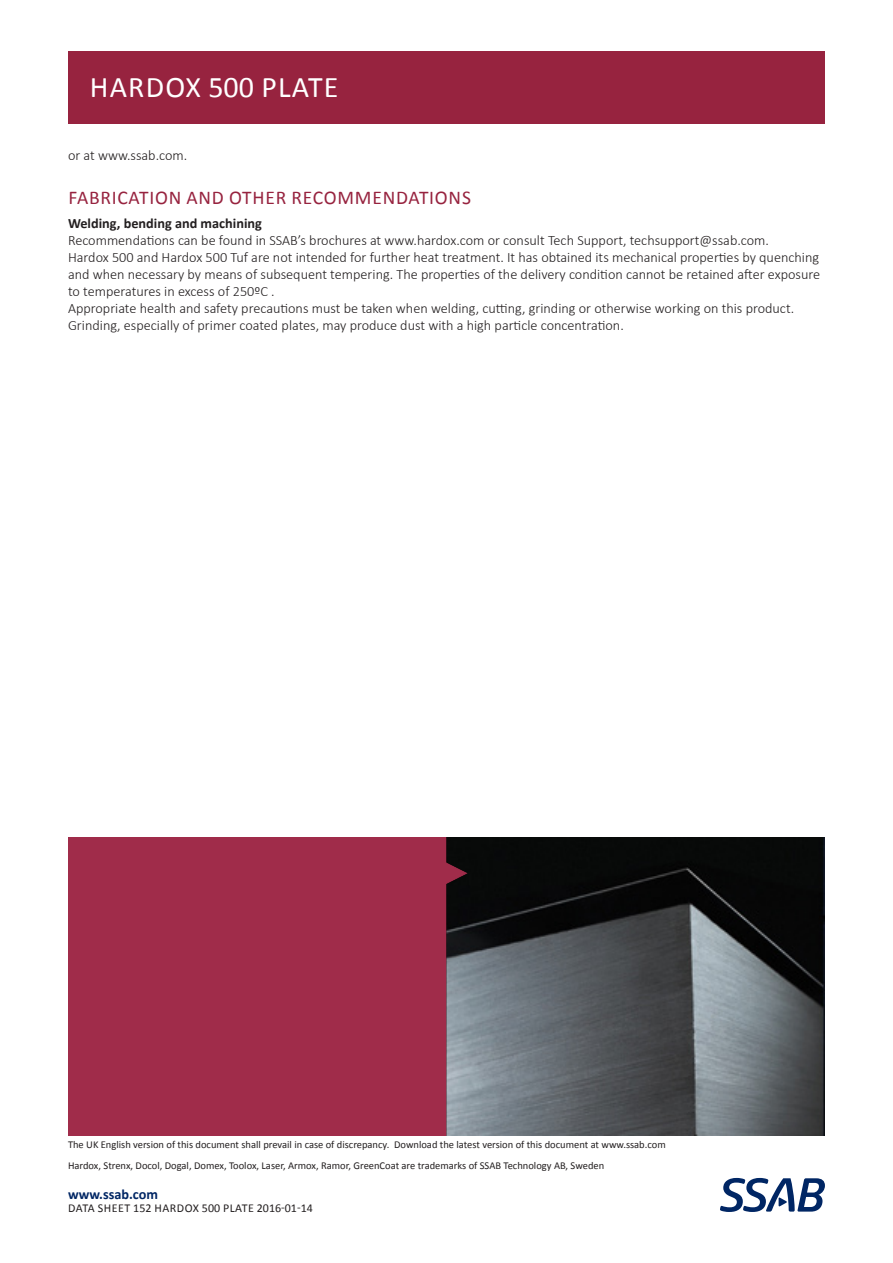
<style>
.page{position:relative;width:893px;height:1263px;background:#fff}
.page>*{position:absolute;margin:0;border:0;box-sizing:border-box;transform-origin:0 0}
.t1{font:30px "Calibri";color:#fff}
.SSAB_subhead_ALL_CAP{font:19.5px "Calibri";letter-spacing:.04em;color:#97233f}
.SSAB_text_HermesFB_T{font:300 14.25px/17.1px "Calibri";color:#231f20;text-align:justify}
.SSAB_text_HermesFB_T-2{font:700 14.25px "Calibri";color:#231f20}
.t2{font:700 14.25px "Calibri";color:#002664}
.t3{font:12px "Calibri";color:#231f20}
.t4{font:10.5px "Calibri";color:#231f20}
</style>
<div class="page">
<svg style="left:720px;top:1178px;width:105px;height:34px"></svg>
<div style="left:68px;top:51px;width:757px;height:73px;background:#97233f"></div>
<img style="left:68px;top:838px;width:757px;height:297px">
<h1 class="t1" style="left:90px;top:66px;width:40px">Hardo</h1>
<h1 class="t1" style="left:185px;top:66px;width:92px">x 500 plate</h1>
<p class="SSAB_text_HermesFB_T" style="left:68px;top:146px;width:121px">or at www.ssab.com.</p>
<p class="SSAB_subhead_ALL_CAP" style="left:68px;top:184px;width:404px">FABRICATION AND OTHER RECOMMENDATIONS</p>
<p class="SSAB_text_HermesFB_T-2" style="left:68px;top:213px;width:195px">Welding, bending and machining</p>
<p class="SSAB_text_HermesFB_T" style="left:68px;top:231px;width:702px">Recommendations can be found in SSAB’s brochures at www.hardox.com or consult Tech Support, techsupport@ssab.com.</p>
<p class="SSAB_text_HermesFB_T" style="left:68px;top:248px;width:754px">Hardox 500 and Hardox 500 Tuf are not intended for further heat treatment. It has obtained its mechanical properties by quenching and when necessary by means of subsequent tempering. The properties of the delivery condition cannot be retained after exposure to temperatures in excess of 250ºC .</p>
<p class="SSAB_text_HermesFB_T" style="left:68px;top:300px;width:728px">Appropriate health and safety precautions must be taken when welding, cutting, grinding or otherwise working on this product.<br>Grinding, especially of primer coated plates, may produce dust with a high particle concentration.</p>
<p class="t4" style="left:68px;top:1137px;width:599px">The UK English version of this document shall prevail in case of discrepancy. Download the latest version of this document at www.ssab.com</p>
<p class="t4" style="left:68px;top:1159px;width:538px">Hardox, Strenx, Docol, Dogal, Domex, Toolox, Laser, Armox, Ramor, GreenCoat are trademarks of SSAB Technology AB, Sweden</p>
<p class="t2" style="left:68px;top:1184px;width:92px">www.ssab.com</p>
<p class="t3" style="left:68px;top:1199px;width:246px">Data sheet 152 H ardox 500 plate 2016-01-14</p>
</div>
